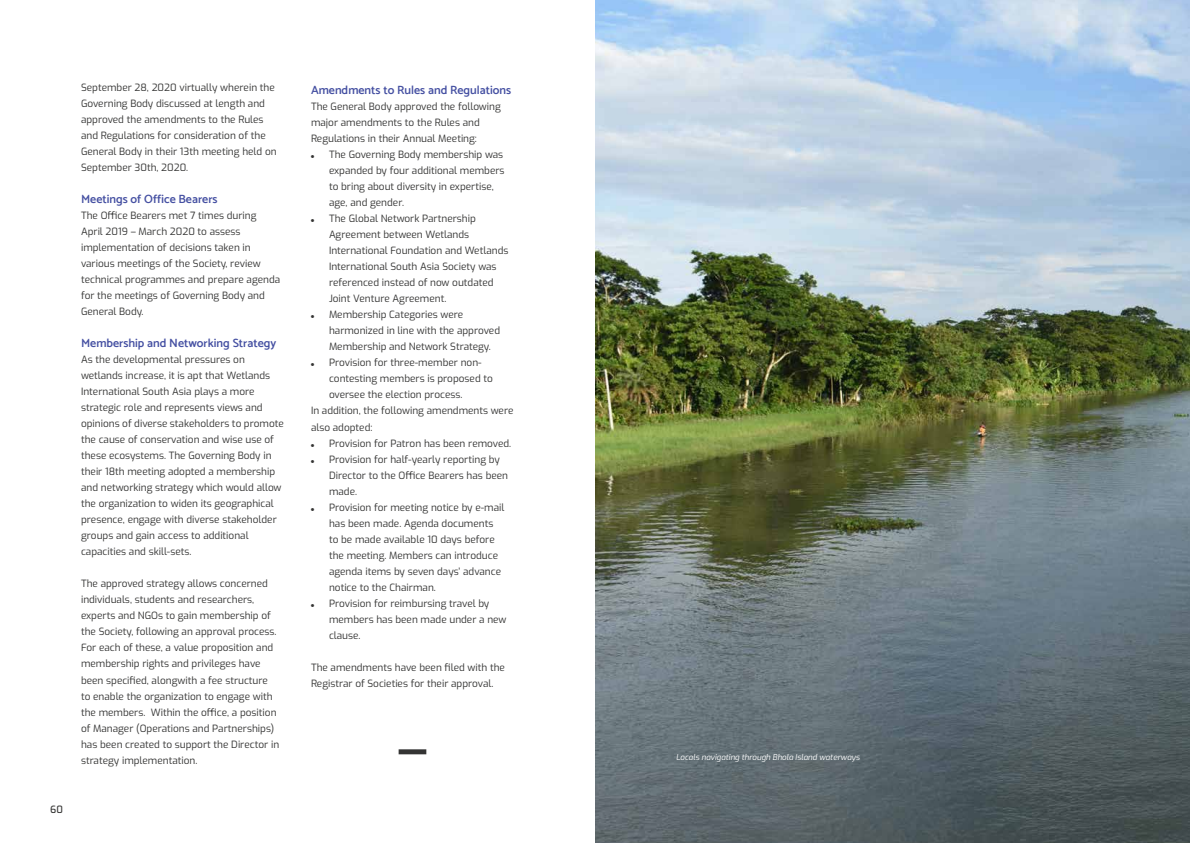
<style>
.page{position:relative;width:1190px;height:843px;background:#fff}
.page>*{position:absolute;margin:0;border:0;box-sizing:border-box;transform-origin:0 0}
.t1{font:600 12px "Catamaran";color:#4550a2}
.t2{font:10px/16px "Exo";color:#343433}
.t3{font:10px "ESRIAMFM Electric";color:#343433}
.t4{font:500 10px "Exo";color:#343433}
.t5{font:italic 8px "Exo";color:#fff}
</style>
<div class="page">
<img style="left:595px;top:0;width:594px;height:842px">
<div style="left:398px;top:749px;width:28px;height:5px;background:#343433"></div>
<p class="t4" style="left:50px;top:802px;width:14px">60</p>
<p class="t2" style="left:81px;top:79px;width:197px">September 28, 2020 virtually wherein the Governing Body discussed at length and approved the amendments to the Rules and Regulations for consideration of the General Body in their 13th meeting held on September 30th, 2020.</p>
<p class="t1" style="left:81px;top:190px;width:138px">Meetings of Office Bearers</p>
<p class="t2" style="left:81px;top:207px;width:201px">The Office Bearers met 7 times during April 2019 – March 2020 to assess implementation of decisions taken in various meetings of the Society, review technical programmes and prepare agenda for the meetings of Governing Body and General Body.</p>
<p class="t1" style="left:81px;top:334px;width:197px">M embership and N etworking Strategy</p>
<p class="t2" style="left:81px;top:351px;width:204px">As the developmental pressures on wetlands increase, it is apt that Wetlands International South Asia plays a more strategic role and represents views and opinions of diverse stakeholders to promote the cause of conservation and wise use of these ecosystems. The Governing Body in their 18th meeting adopted a membership and networking strategy which would allow the organization to widen its geographical presence, engage with diverse stakeholder groups and gain access to additional capacities and skill-sets.</p>
<p class="t2" style="left:81px;top:575px;width:200px">The approved strategy allows concerned individuals, students and researchers, experts and NGOs to gain membership of the Society, following an approval process.<br>For each of these, a value proposition and membership rights and privileges have been specified, alongwith a fee structure to enable the organization to engage with the members. Within the office, a position of Manager (Operations and Partnerships) has been created to support the Director in strategy implementation.</p>
<p class="t1" style="left:311px;top:81px;width:202px">Amendments to Rules and Regulations</p>
<p class="t2" style="left:311px;top:98px;width:191px">The General Body approved the following major amendments to the Rules and<br>Regulations in their Annual Meeting:</p>
<p class="t3" style="left:311px;top:147px;width:5px">:</p>
<p class="t2" style="left:329px;top:146px;width:177px">The Governing Body membership was expanded by four additional members to bring about diversity in expertise, age, and gender.</p>
<p class="t3" style="left:311px;top:211px;width:5px">:</p>
<p class="t2" style="left:329px;top:210px;width:181px">The Global Network Partnership Agreement between Wetlands International Foundation and Wetlands International South Asia Society was referenced instead of now outdated Joint Venture Agreement.</p>
<p class="t3" style="left:311px;top:307px;width:5px">:</p>
<p class="t2" style="left:329px;top:306px;width:173px">Membership Categories were harmonized in line with the approved<br>Membership and Network Strategy.</p>
<p class="t3" style="left:311px;top:355px;width:5px">:</p>
<p class="t2" style="left:329px;top:354px;width:154px">Provision for three-member non-</p>
<p class="t2" style="left:329px;top:370px;width:165px">contesting members is proposed to</p>
<p class="t2" style="left:329px;top:386px;width:135px">oversee the election process.</p>
<p class="t2" style="left:311px;top:402px;width:204px">In addition, the following amendments were</p>
<p class="t2" style="left:311px;top:418px;width:63px">also adopted:</p>
<p class="t3" style="left:311px;top:435px;width:5px">:</p>
<p class="t2" style="left:329px;top:434px;width:184px">Provision for Patron has been removed.</p>
<p class="t3" style="left:311px;top:451px;width:5px">:</p>
<p class="t2" style="left:329px;top:450px;width:181px">Provision for half-yearly reporting by<br>Director to the Office Bearers has been made.</p>
<p class="t3" style="left:311px;top:499px;width:5px">:</p>
<p class="t2" style="left:329px;top:498px;width:177px">Provision for meeting notice by e-mail has been made. Agenda documents to be made available 10 days before the meeting. Members can introduce agenda items by seven days’ advance notice to the Chairman.</p>
<p class="t3" style="left:311px;top:595px;width:5px">:</p>
<p class="t2" style="left:329px;top:594px;width:179px">Provision for reimbursing travel by members has been made under a new clause.</p>
<p class="t2" style="left:311px;top:658px;width:195px">The amendments have been filed with the<br>Registrar of Societies for their approval.</p>
<p class="t5" style="left:676px;top:750px;width:185px">Locals navigating through Bhola Island waterways</p>
</div>
